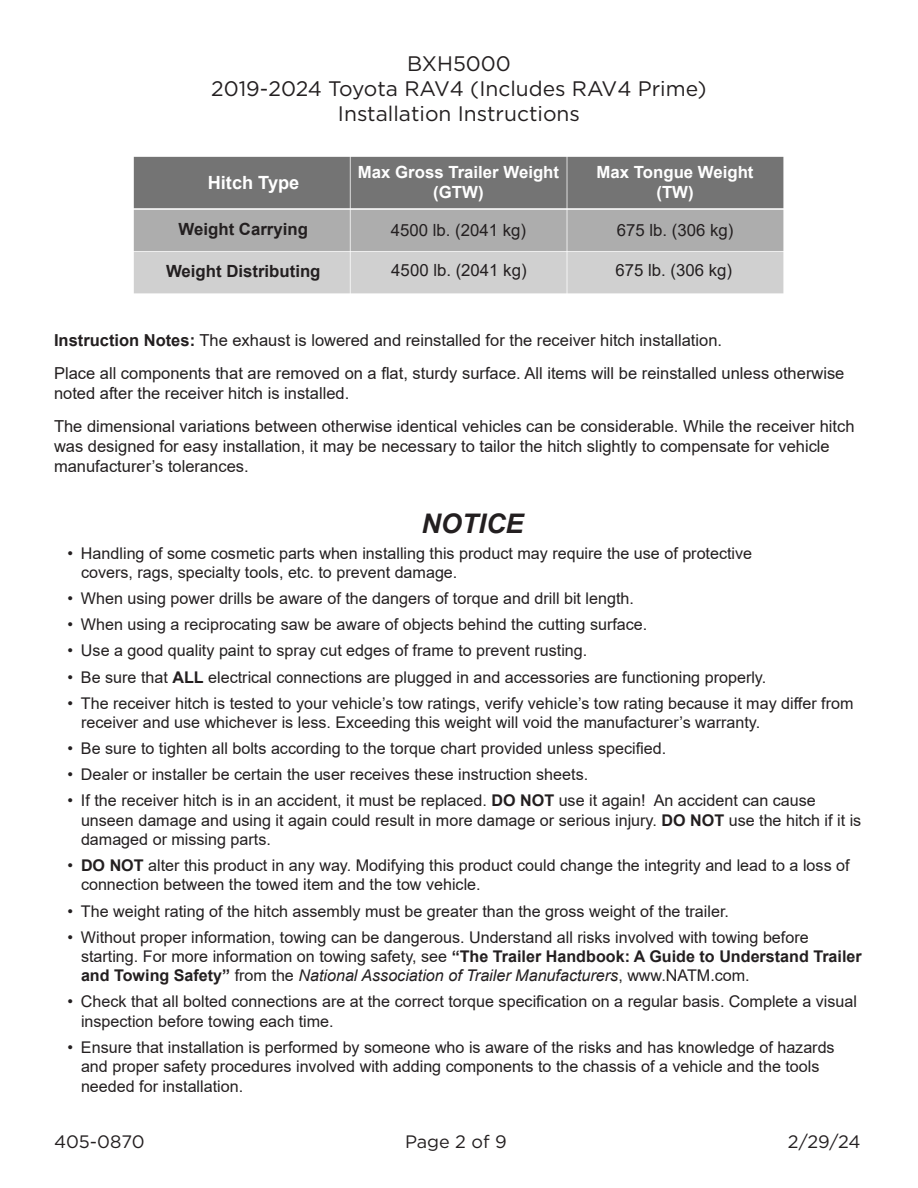
<style>
.page{position:relative;width:918px;height:1188px;background:#fff}
.page>*{position:absolute;margin:0;border:0;box-sizing:border-box;transform-origin:0 0}
.t1{font:italic 700 27px "Arial";color:#231f20}
.t2{font:21px/25.2px "Gotham";color:#231f20;text-align:center}
.t3{font:700 18.15px "Arial";color:#fff}
.t4{font:18px "Gotham";color:#231f20}
.t5{font:16.8px "Arial";color:#231f20}
.t6{font:700 16.8px "Arial";color:#fff}
.t7{font:700 16.8px "Arial";color:#231f20}
.t8{font:16.5px/19.8px "Arial";color:#231f20}
.t9{font:16.2px/19.4px "Arial";color:#231f20}
.s1{font-weight:700}
.s2{font-style:italic}
</style>
<div class="page">
<img style="left:133px;top:156px;width:651px;height:138px">
<p class="t2" style="left:211px;top:50px;width:497px">BXH5000<br>2019-2024 Toyota RAV4 (Includes RAV4 Prime)<br>Installation Instructions</p>
<p class="t3" style="left:208px;top:170px;width:93px">Hitch Type</p>
<p class="t7" style="left:179px;top:217px;width:131px">Weight Carrying</p>
<p class="t7" style="left:166px;top:259px;width:156px">Weight Distributing</p>
<p class="t6" style="left:358px;top:161px;width:203px">Max Gross Trailer Weight</p>
<p class="t6" style="left:433px;top:181px;width:52px">(GTW)</p>
<p class="t6" style="left:597px;top:160px;width:159px">Max Tongue Weight</p>
<p class="t6" style="left:656px;top:180px;width:39px">(TW)</p>
<p class="t5" style="left:391px;top:219px;width:137px">4500 lb. (2041 kg)</p>
<p class="t5" style="left:617px;top:219px;width:118px">675 lb. (306 kg)</p>
<p class="t5" style="left:391px;top:258px;width:137px">4500 lb. (2041 kg)</p>
<p class="t5" style="left:616px;top:258px;width:118px">675 lb. (306 kg)</p>
<p class="t8" style="left:54px;top:330px;width:670px"><span class="s1">Instruction Notes:</span> The exhaust is lowered and reinstalled for the receiver hitch installation.</p>
<p class="t8" style="left:54px;top:363px;width:792px">Place all components that are removed on a flat, sturdy surface. All items will be reinstalled unless otherwise noted after the receiver hitch is installed.</p>
<p class="t8" style="left:54px;top:417px;width:802px">The dimensional variations between otherwise identical vehicles can be considerable. While the receiver hitch was designed for easy installation, it may be necessary to tailor the hitch slightly to compensate for vehicle manufacturer’s tolerances.</p>
<p class="t1" style="left:421px;top:505px;width:104px">NOTICE</p>
<p class="t9" style="left:81px;top:543px;width:673px;text-indent:-14px">• Handling of some cosmetic parts when installing this product may require the use of protective covers, rags, specialty tools, etc. to prevent damage.</p>
<p class="t9" style="left:68px;top:589px;width:568px">• When using power drills be aware of the dangers of torque and drill bit length.</p>
<p class="t9" style="left:68px;top:615px;width:581px">• When using a reciprocating saw be aware of objects behind the cutting surface.</p>
<p class="t9" style="left:68px;top:641px;width:521px">• Use a good quality paint to spray cut edges of frame to prevent rusting.</p>
<p class="t9" style="left:68px;top:667px;width:700px">• Be sure that <span class="s1">ALL</span> electrical connections are plugged in and accessories are functioning properly.</p>
<p class="t9" style="left:81px;top:693px;width:774px;text-indent:-14px">• The receiver hitch is tested to your vehicle’s tow ratings, verify vehicle’s tow rating because it may differ from receiver and use whichever is less. Exceeding this weight will void the manufacturer’s warranty.</p>
<p class="t9" style="left:68px;top:739px;width:600px">• Be sure to tighten all bolts according to the torque chart provided unless specified.</p>
<p class="t9" style="left:68px;top:765px;width:522px">• Dealer or installer be certain the user receives these instruction sheets.</p>
<p class="t9" style="left:81px;top:791px;width:782px;text-indent:-14px">• If the receiver hitch is in an accident, it must be replaced. <span class="s1">DO NOT</span> use it again! An accident can cause unseen damage and using it again could result in more damage or serious injury. <span class="s1">DO NOT</span> use the hitch if it is damaged or missing parts.</p>
<p class="t9" style="left:81px;top:856px;width:770px;text-indent:-14px">• <span class="s1">DO NOT</span> alter this product in any way. Modifying this product could change the integrity and lead to a loss of connection between the towed item and the tow vehicle.</p>
<p class="t9" style="left:68px;top:901px;width:663px">• The weight rating of the hitch assembly must be greater than the gross weight of the trailer.</p>
<p class="t9" style="left:81px;top:927px;width:782px;text-indent:-14px">• Without proper information, towing can be dangerous. Understand all risks involved with towing before starting. For more information on towing safety, see <span class="s1">“The Trailer Handbook: A Guide to Understand Trailer and Towing Safety”</span> from the <span class="s2">National Association of Trailer Manufacturers</span>, www.NATM.com.</p>
<p class="t9" style="left:81px;top:992px;width:778px;text-indent:-14px">• Check that all bolted connections are at the correct torque specification on a regular basis. Complete a visual inspection before towing each time.</p>
<p class="t9" style="left:81px;top:1037px;width:755px;text-indent:-14px">• Ensure that installation is performed by someone who is aware of the risks and has knowledge of hazards and proper safety procedures involved with adding components to the chassis of a vehicle and the tools needed for installation.</p>
<p class="t4" style="left:54px;top:1131px;width:92px">405-0870</p>
<p class="t4" style="left:405px;top:1131px;width:103px">Page 2 of 9</p>
<p class="t4" style="left:788px;top:1131px;width:74px">2/29/24</p>
</div>
